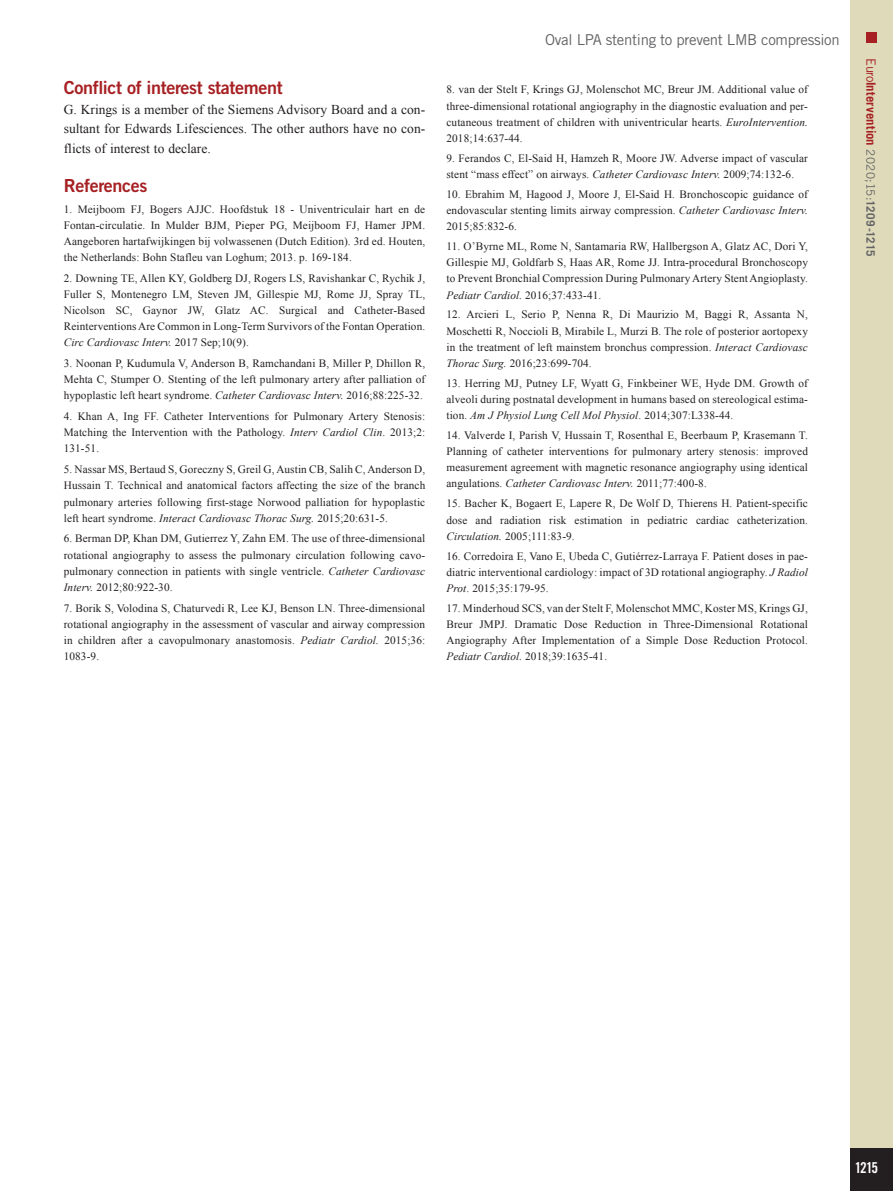
<style>
.page{position:relative;width:893px;height:1191px;background:#fff}
.page>*{position:absolute;margin:0;border:0;box-sizing:border-box;transform-origin:0 0}
.intertitre1{font:18px "Trade Gothic LT Std Bd 2";letter-spacing:-.02em;color:#a72023}
.t1{font:15px "Trade Gothic LT Std";letter-spacing:-.02em;color:#636366}
.t2{font:15px "Trade Gothic LT Std Bd Cn 20";color:#fff}
.text_1er_paragraph{font:13.5px/19.5px "Times New Roman";color:#231f20;text-align:justify}
.t3{font:700 12.75px "Trade Gothic LT Std";letter-spacing:.005em;color:#a72023}
.references{font:11.25px/16px "Times New Roman";letter-spacing:.01em;color:#231f20;text-align:justify}
.s1{font-style:italic}
.s2{font-weight:400}
.s3{font-weight:400;font-size:11.7px;color:#636366}
.s4{font-size:11.7px;color:#636366}
</style>
<div class="page">
<div style="left:850px;top:0;width:43px;height:1191px;background:#dedaba"></div>
<div style="left:850px;top:1148px;width:43px;height:43px;background:#231f20"></div>
<div style="left:866px;top:32px;width:11px;height:10px;background:#a72023"></div>
<p class="intertitre1" style="left:64px;top:77px;width:220px">Conflict of interest statement</p>
<p class="text_1er_paragraph" style="left:64px;top:99px;width:363px">G. Krings is a member of the Siemens Advisory Board and a con&shy;sultant for Edwards Lifesciences. The other authors have no con&shy;flicts of interest to declare.</p>
<p class="intertitre1" style="left:64px;top:174px;width:85px">References</p>
<p class="references" style="left:64px;top:201px;width:363px">1. Meijboom FJ, Bogers AJJC. Hoofdstuk 18 - Univentriculair hart en de Fontan-circulatie. In Mulder BJM, Pieper PG, Meijboom FJ, Hamer JPM.<br>Aangeboren hartafwijkingen bij volwassenen (Dutch Edition). 3rd ed. Houten, the Netherlands: Bohn Stafleu van Loghum; 2013. p. 169-184.</p>
<p class="references" style="left:64px;top:270px;width:363px">2. Downing TE, Allen KY, Goldberg DJ, Rogers LS, Ravishankar C, Rychik J, Fuller S, Montenegro LM, Steven JM, Gillespie MJ, Rome JJ, Spray TL, Nicolson SC, Gaynor JW, Glatz AC. Surgical and Catheter-Based Reinterventions Are Common in Long-Term Survivors of the Fontan Operation.<br><span class="s1">Circ Cardiovasc Interv.</span> 2017 Sep;10(9).</p>
<p class="references" style="left:64px;top:355px;width:363px">3. Noonan P, Kudumula V, Anderson B, Ramchandani B, Miller P, Dhillon R, Mehta C, Stumper O. Stenting of the left pulmonary artery after palliation of hypoplastic left heart syndrome. <span class="s1">Catheter Cardiovasc Interv.</span> 2016;88:225-32.</p>
<p class="references" style="left:64px;top:408px;width:363px">4. Khan A, Ing FF. Catheter Interventions for Pulmonary Artery Stenosis:<br>Matching the Intervention with the Pathology. <span class="s1">Interv Cardiol Clin</span>. 2013;2:<br>131-51.</p>
<p class="references" style="left:64px;top:461px;width:363px">5. Nassar MS, Bertaud S, Goreczny S, Greil G, Austin CB, Salih C, Anderson D, Hussain T. Technical and anatomical factors affecting the size of the branch pulmonary arteries following first-stage Norwood palliation for hypoplastic left heart syndrome. <span class="s1">Interact Cardiovasc Thorac Surg.</span> 2015;20:631-5.</p>
<p class="references" style="left:64px;top:530px;width:363px">6. Berman DP, Khan DM, Gutierrez Y, Zahn EM. The use of three-dimensional rotational angiography to assess the pulmonary circulation following cavo&shy;pulmonary connection in patients with single ventricle. <span class="s1">Catheter Cardiovasc Interv.</span> 2012;80:922-30.</p>
<p class="references" style="left:64px;top:599px;width:363px">7. Borik S, Volodina S, Chaturvedi R, Lee KJ, Benson LN. Three-dimensional rotational angiography in the assessment of vascular and airway compression in children after a cavopulmonary anastomosis. <span class="s1">Pediatr Cardiol.</span> 2015;36:<br>1083-9.</p>
<h2 class="t1" style="left:545px;top:30px;width:296px">Oval LPA stenting to prevent LMB compression</h2>
<p class="references" style="left:446px;top:82px;width:363px">8. van der Stelt F, Krings GJ, Molenschot MC, Breur JM. Additional value of three-dimensional rotational angiography in the diagnostic evaluation and per&shy;cutaneous treatment of children with univentricular hearts. <span class="s1">EuroIntervention.<br></span>2018;14:637-44.</p>
<p class="references" style="left:446px;top:150px;width:363px">9. Ferandos C, El-Said H, Hamzeh R, Moore JW. Adverse impact of vascular stent “mass effect” on airways. <span class="s1">Catheter Cardiovasc Interv.</span> 2009;74:132-6.</p>
<p class="references" style="left:446px;top:186px;width:363px">10. Ebrahim M, Hagood J, Moore J, El-Said H. Bronchoscopic guidance of endovascular stenting limits airway compression. <span class="s1">Catheter Cardiovasc Interv.<br></span>2015;85:832-6.</p>
<p class="references" style="left:446px;top:238px;width:363px">11. O’Byrne ML, Rome N, Santamaria RW, Hallbergson A, Glatz AC, Dori Y, Gillespie MJ, Goldfarb S, Haas AR, Rome JJ. Intra-procedural Bronchoscopy to Prevent Bronchial Compression During Pulmonary Artery Stent Angioplasty.<br><span class="s1">Pediatr Cardiol.</span> 2016;37:433-41.</p>
<p class="references" style="left:446px;top:306px;width:363px">12. Arcieri L, Serio P, Nenna R, Di Maurizio M, Baggi R, Assanta N, Moschetti R, Noccioli B, Mirabile L, Murzi B. The role of posterior aortopexy in the treatment of left mainstem bronchus compression. <span class="s1">Interact Cardiovasc Thorac Surg.</span> 2016;23:699-704.</p>
<p class="references" style="left:446px;top:375px;width:363px">13. Herring MJ, Putney LF, Wyatt G, Finkbeiner WE, Hyde DM. Growth of alveoli during postnatal development in humans based on stereological estima&shy;tion. <span class="s1">Am J Physiol Lung Cell Mol Physiol</span>. 2014;307:L338-44.</p>
<p class="references" style="left:446px;top:427px;width:363px">14. Valverde I, Parish V, Hussain T, Rosenthal E, Beerbaum P, Krasemann T.<br>Planning of catheter interventions for pulmonary artery stenosis: improved measurement agreement with magnetic resonance angiography using identical angulations. <span class="s1">Catheter Cardiovasc Interv.</span> 2011;77:400-8.</p>
<p class="references" style="left:446px;top:495px;width:363px">15. Bacher K, Bogaert E, Lapere R, De Wolf D, Thierens H. Patient-specific dose and radiation risk estimation in pediatric cardiac catheterization.<br><span class="s1">Circulation.</span> 2005;111:83-9.</p>
<p class="references" style="left:446px;top:547px;width:363px">16. Corredoira E, Vano E, Ubeda C, Gutiérrez-Larraya F. Patient doses in pae&shy;diatric interventional cardiology: impact of 3D rotational angiography. <span class="s1">J Radiol Prot</span>. 2015;35:179-95.</p>
<p class="references" style="left:446px;top:600px;width:363px">17. Minderhoud SCS, van der Stelt F, Molenschot MMC, Koster MS, Krings GJ, Breur JMPJ. Dramatic Dose Reduction in Three-Dimensional Rotational Angiography After Implementation of a Simple Dose Reduction Protocol.<br><span class="s1">Pediatr Cardiol.</span> 2018;39:1635-41.</p>
<p class="t3" style="left:879px;top:58px;width:200px;rotate:90deg"><span class="s2">Euro</span>Intervention <span class="s3">2020;15:</span><span class="s4">1209-1215</span></p>
<h2 class="t2" style="left:855px;top:1158px;width:25px">1215</h2>
</div>
